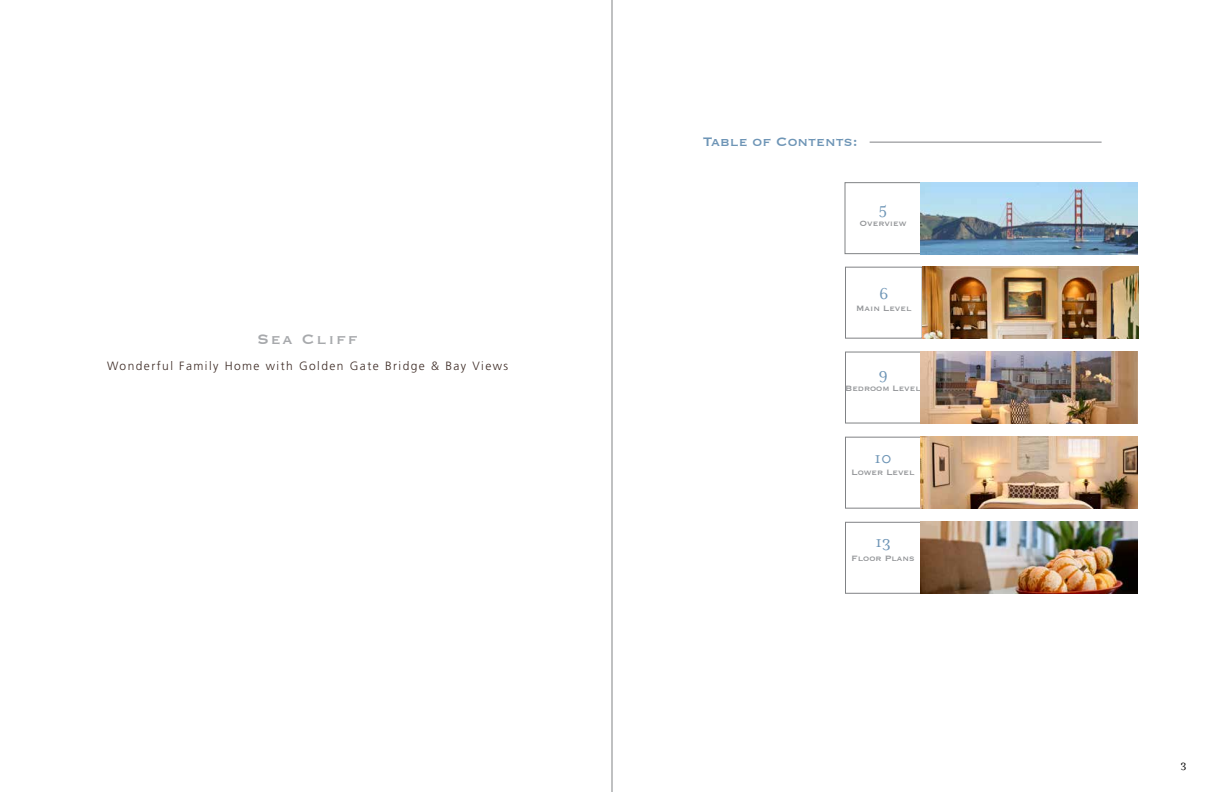
<style>
.page{position:relative;width:1224px;height:792px;background:#fff}
.page>*{position:absolute;margin:0;border:0;box-sizing:border-box;transform-origin:0 0}
.t1{font:18px "Copperplate";letter-spacing:.1em;color:#a7a9ac}
.t2{font:18px "Mrs Eaves Roman";color:#6e95b6}
.t3{font:16px "Copperplate";color:#6e95b6}
.t4{font:300 12px "Frutiger";letter-spacing:.12em;color:#3d2b25}
.t5{font:12px "Mrs Eaves Roman";color:#000}
.t6{font:10px "Copperplate";color:#939598}
</style>
<div class="page">
<hr style="left:612px;top:0;width:1px;height:792px;background:#808285">
<hr style="left:870px;top:142px;width:232px;height:1px;background:#808285">
<div style="left:844px;top:182px;width:78px;height:72px;border:1px solid #808285"></div>
<img style="left:921px;top:182px;width:217px;height:72px">
<div style="left:845px;top:352px;width:78px;height:72px;border:1px solid #808285"></div>
<img style="left:921px;top:352px;width:217px;height:72px">
<div style="left:845px;top:437px;width:78px;height:72px;border:1px solid #808285"></div>
<img style="left:921px;top:437px;width:217px;height:72px">
<div style="left:845px;top:522px;width:79px;height:72px;border:1px solid #808285"></div>
<img style="left:921px;top:522px;width:217px;height:72px">
<div style="left:845px;top:267px;width:78px;height:72px;border:1px solid #808285"></div>
<img style="left:922px;top:267px;width:216px;height:72px">
<h1 class="t1" style="left:257px;top:328px;width:102px">Sea Cliff</h1>
<p class="t4" style="left:107px;top:359px;width:403px">Wonderful Family Home with Golden Gate Bridge &amp; Bay Views</p>
<h2 class="t3" style="left:703px;top:131px;width:156px">Table of Contents:</h2>
<h1 class="t2" style="left:879px;top:199px;width:10px">5</h1>
<p class="t6" style="left:860px;top:217px;width:49px">Overview</p>
<h1 class="t2" style="left:879px;top:284px;width:11px">6</h1>
<p class="t6" style="left:856px;top:302px;width:57px">Main Level</p>
<h1 class="t2" style="left:878px;top:364px;width:11px">9</h1>
<p class="t6" style="left:845px;top:382px;width:77px">Bedroom Level</p>
<h1 class="t2" style="left:875px;top:448px;width:19px">10</h1>
<p class="t6" style="left:852px;top:466px;width:65px">Lower Level</p>
<h1 class="t2" style="left:875px;top:532px;width:17px">13</h1>
<p class="t6" style="left:852px;top:552px;width:65px">Floor Plans</p>
<p class="t5" style="left:1180px;top:758px;width:8px">3</p>
</div>
